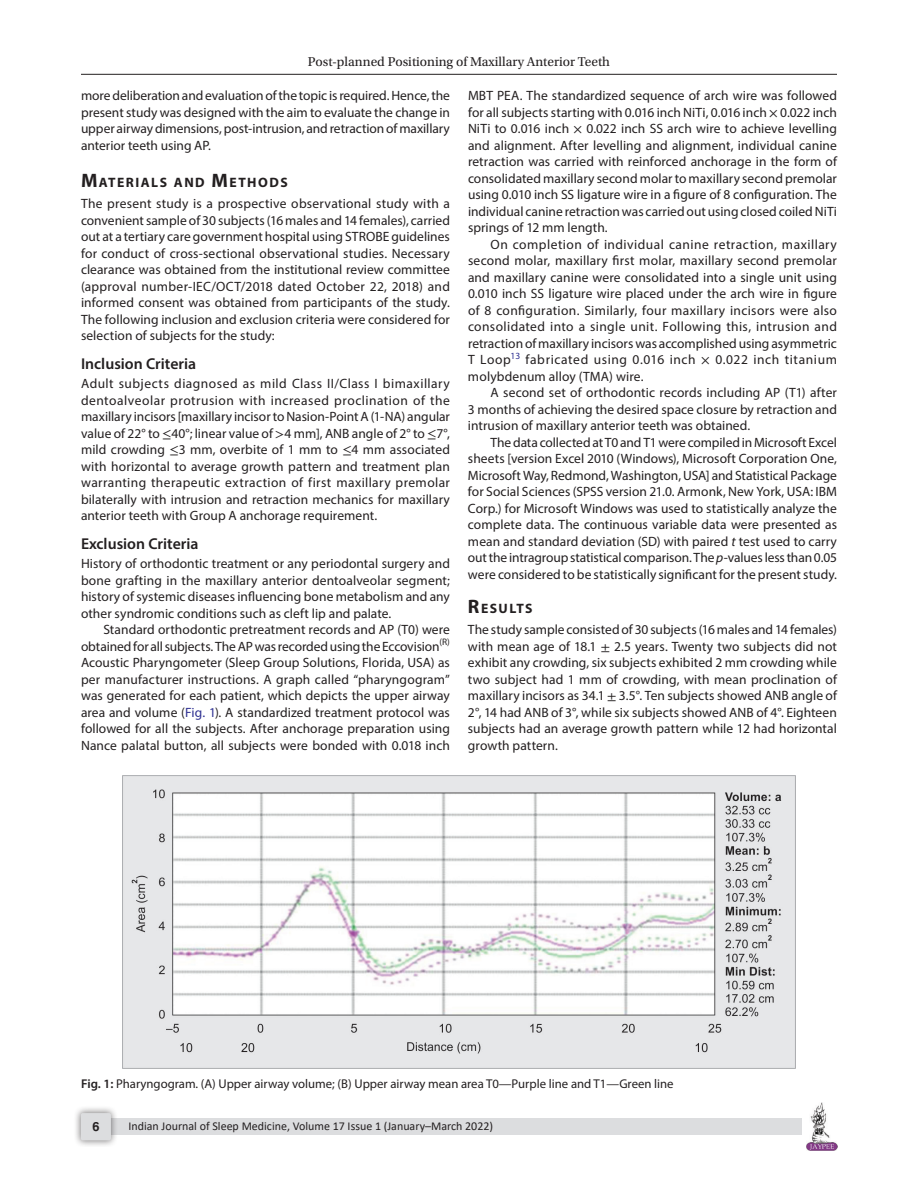
<style>
.page{position:relative;width:918px;height:1188px;background:#fff}
.page>*{position:absolute;margin:0;border:0;box-sizing:border-box;transform-origin:0 0}
.Head-2{font:600 15.75px "Myriad Pro";color:#231f20}
.Head-1{font:700 13.65px "Myriad Pro";letter-spacing:.105em;color:#231f20}
.Para-Indent{font:13.5px/16.5px "Myriad Pro";letter-spacing:.005em;color:#231f20;text-align:justify}
.Para-NoIndent{font:13.5px/16.5px "Myriad Pro";letter-spacing:.005em;color:#231f20;text-align:justify}
.t1{font:13.5px "Utopia Std";color:#231f20}
.FigCaption{font:12.75px "Myriad Pro";color:#231f20}
.t2{font:700 12.75px "Helvetica LT Std";color:#231f20}
.t3{font:12px "Calibri";color:#231f20}
.s1{font-size:19.5px}
.s2{font-family:"STIX General"}
.s3{color:#2e3092}
.s4{font-style:italic}
.s5{font-weight:600}
</style>
<div class="page">
<hr style="left:81px;top:74px;width:756px;height:1px;background:#231f20">
<img style="left:807px;top:1103px;width:30px;height:48px">
<div style="left:96px;top:1119px;width:706px;height:16px;background:#dcdddf"></div>
<div style="left:73px;top:1106px;width:45px;height:41px;background:#231f20;opacity:.61"></div>
<div style="left:81px;top:1113px;width:30px;height:27px;background:#dcdddf;border-radius:2px"></div>
<img style="left:123px;top:776px;width:673px;height:293px">
<p class="t1" style="left:308px;top:55px;width:304px">Post-planned Positioning of Maxillary Anterior Teeth</p>
<p class="Para-Indent" style="left:81px;top:87px;width:371px">more deliberation and evaluation of the topic is required. Hence, the present study was designed with the aim to evaluate the change in upper airway dimensions, post-intrusion, and retraction of maxillary anterior teeth using AP.</p>
<p class="Head-1" style="left:81px;top:174px;width:208px"><span class="s1">M</span>ATERIALS AND <span class="s1">M</span>ETHODS</p>
<p class="Para-NoIndent" style="left:81px;top:195px;width:371px">The present study is a prospective observational study with a convenient sample of 30 subjects (16 males and 14 females), carried out at a tertiary care government hospital using STROBE guidelines for conduct of cross-sectional observational studies. Necessary clearance was obtained from the institutional review committee (approval number-IEC/OCT/2018 dated October 22, 2018) and informed consent was obtained from participants of the study.<br>The following inclusion and exclusion criteria were considered for selection of subjects for the study:</p>
<p class="Head-2" style="left:81px;top:353px;width:117px">Inclusion Criteria</p>
<p class="Para-NoIndent" style="left:81px;top:375px;width:371px">Adult subjects diagnosed as mild Class II/Class I bimaxillary dentoalveolar protrusion with increased proclination of the maxillary incisors [maxillary incisor to Nasion-Point A (1-NA) angular value of 22° to <span class="s2">≤</span>40°; linear value of <span class="s2">&gt;</span>4 mm], ANB angle of 2° to <span class="s2">≤</span>7°, mild crowding <span class="s2">≤</span>3 mm, overbite of 1 mm to <span class="s2">≤</span>4 mm associated with horizontal to average growth pattern and treatment plan warranting therapeutic extraction of first maxillary premolar bilaterally with intrusion and retraction mechanics for maxillary anterior teeth with Group A anchorage requirement.</p>
<p class="Head-2" style="left:81px;top:533px;width:119px">Exclusion Criteria</p>
<p class="Para-NoIndent" style="left:81px;top:555px;width:371px">History of orthodontic treatment or any periodontal surgery and bone grafting in the maxillary anterior dentoalveolar segment; history of systemic diseases influencing bone metabolism and any other syndromic conditions such as cleft lip and palate.</p>
<p class="Para-Indent" style="left:81px;top:621px;width:371px;text-indent:22px">Standard orthodontic pretreatment records and AP (T0) were obtained for all subjects. The AP was recorded using the Eccovision<sup>(R)<br></sup>Acoustic Pharyngometer (Sleep Group Solutions, Florida, USA) as per manufacturer instructions. A graph called “pharyngogram” was generated for each patient, which depicts the upper airway area and volume (<span class="s3">Fig. 1</span>). A standardized treatment protocol was followed for all the subjects. After anchorage preparation using Nance palatal button, all subjects were bonded with 0.018 inch</p>
<p class="Para-Indent" style="left:468px;top:87px;width:371px">MBT PEA. The standardized sequence of arch wire was followed for all subjects starting with 0.016 inch NiTi, 0.016 inch <span class="s2">×</span> 0.022 inch NiTi to 0.016 inch <span class="s2">×</span> 0.022 inch SS arch wire to achieve levelling and alignment. After levelling and alignment, individual canine retraction was carried with reinforced anchorage in the form of consolidated maxillary second molar to maxillary second premolar using 0.010 inch SS ligature wire in a figure of 8 configuration. The individual canine retraction was carried out using closed coiled NiTi springs of 12 mm length.</p>
<p class="Para-Indent" style="left:468px;top:236px;width:371px;text-indent:23px">On completion of individual canine retraction, maxillary second molar, maxillary first molar, maxillary second premolar and maxillary canine were consolidated into a single unit using 0.010 inch SS ligature wire placed under the arch wire in figure of 8 configuration. Similarly, four maxillary incisors were also consolidated into a single unit. Following this, intrusion and retraction of maxillary incisors was accomplished using asymmetric T Loop<sup>13</sup> fabricated using 0.016 inch <span class="s2">×</span> 0.022 inch titanium molybdenum alloy (TMA) wire.</p>
<p class="Para-Indent" style="left:468px;top:384px;width:371px;text-indent:22px">A second set of orthodontic records including AP (T1) after 3 months of achieving the desired space closure by retraction and intrusion of maxillary anterior teeth was obtained.</p>
<p class="Para-Indent" style="left:468px;top:434px;width:371px;text-indent:22px">The data collected at T0 and T1 were compiled in Microsoft Excel sheets [version Excel 2010 (Windows), Microsoft Corporation One, Microsoft Way, Redmond, Washington, USA] and Statistical Package for Social Sciences (SPSS version 21.0. Armonk, New York, USA: IBM Corp.) for Microsoft Windows was used to statistically analyze the complete data. The continuous variable data were presented as mean and standard deviation (SD) with paired <span class="s4">t</span> test used to carry out the intragroup statistical comparison. The <span class="s4">p</span>-values less than 0.05 were considered to be statistically significant for the present study.</p>
<p class="Head-1" style="left:468px;top:600px;width:66px"><span class="s1">R</span>ESULTS</p>
<p class="Para-NoIndent" style="left:468px;top:621px;width:371px">The study sample consisted of 30 subjects (16 males and 14 females) with mean age of 18.1 <span class="s2">±</span> 2.5 years. Twenty two subjects did not exhibit any crowding, six subjects exhibited 2 mm crowding while two subject had 1 mm of crowding, with mean proclination of maxillary incisors as 34.1 <span class="s2">±</span> 3.5°. Ten subjects showed ANB angle of 2°, 14 had ANB of 3°, while six subjects showed ANB of 4°. Eighteen subjects had an average growth pattern while 12 had horizontal growth pattern.</p>
<p class="FigCaption" style="left:81px;top:1075px;width:594px"><span class="s5">Fig. 1:</span> Pharyngogram. (A) Upper airway volume; (B) Upper airway mean area T0—Purple line and T1—Green line</p>
<p class="t2" style="left:92px;top:1119px;width:9px">6</p>
<p class="t3" style="left:128px;top:1117px;width:366px">Indian Journal of Sleep Medicine, Volume 17 Issue 1 (January–March 2022)</p>
</div>
